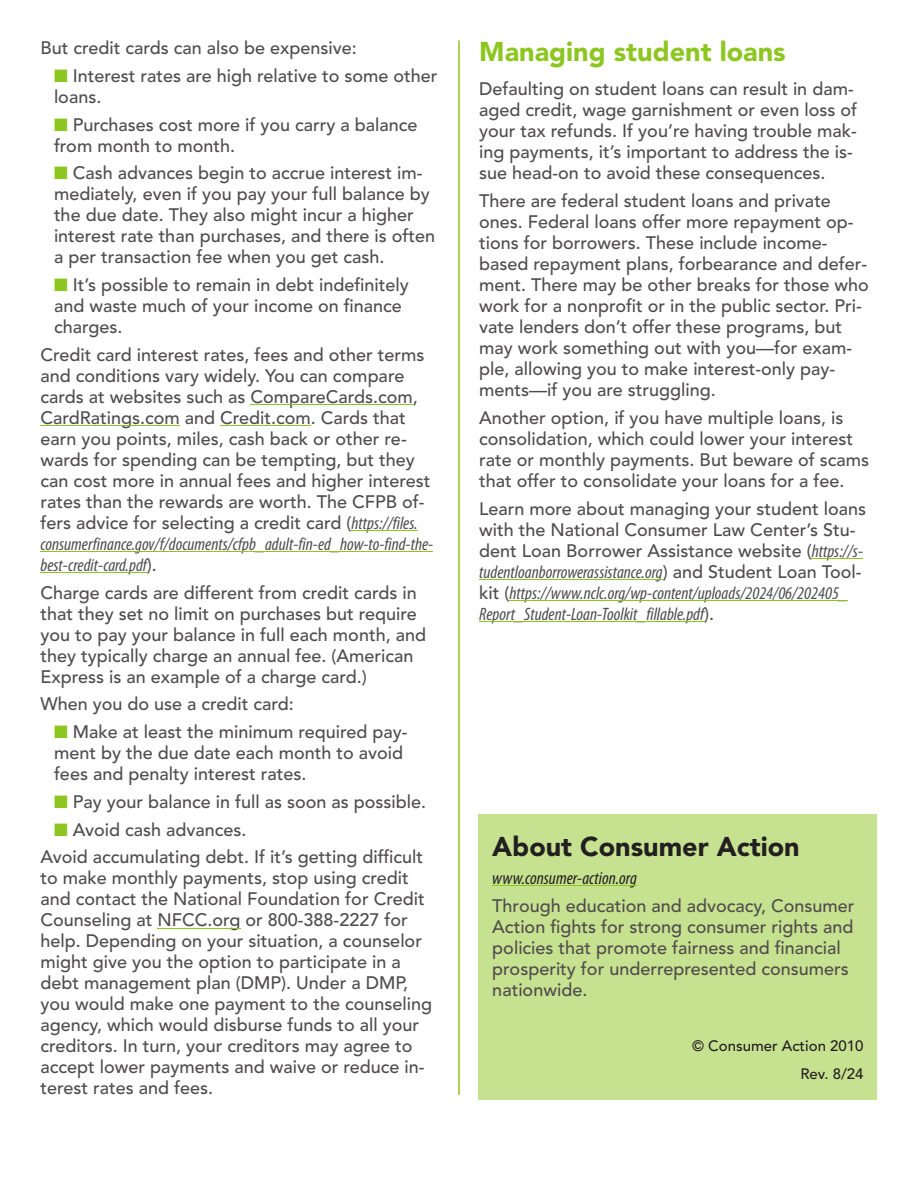
<style>
.page{position:relative;width:918px;height:1188px;background:#fff}
.page>*{position:absolute;margin:0;border:0;box-sizing:border-box;transform-origin:0 0}
.t1{font:900 27px "Avenir LT Std";color:#8dc620}
.t2{font:900 27px "Avenir LT Std";color:#231f20}
.t3{font:500 18px/21px "Avenir LT Std";color:#4f4c4c}
.t4{font:italic condensed 18px/21px "Myriad Pro";color:#4f4c4c}
.t5{font:italic condensed 18px "Myriad Pro";color:#231f20}
.t6{font:500 15px/27.8px "Avenir LT Std";color:#231f20;text-align:right}
.s1{color:#8dc620}
.s2{font-family:"Myriad Pro";font-weight:400;font-style:italic;font-stretch:condensed}
.s3{font-family:"Avenir LT Std";font-weight:500;font-style:normal;font-stretch:normal}
</style>
<div class="page">
<hr style="left:251px;top:404px;width:162px;height:1px;background:#8dc620">
<hr style="left:40px;top:425px;width:140px;height:1px;background:#8dc620">
<hr style="left:220px;top:425px;width:91px;height:1px;background:#8dc620">
<hr style="left:352px;top:530px;width:66px;height:1px;background:#8dc620">
<hr style="left:40px;top:551px;width:393px;height:1px;background:#8dc620">
<hr style="left:40px;top:572px;width:107px;height:1px;background:#8dc620">
<hr style="left:158px;top:928px;width:83px;height:1px;background:#8dc620">
<hr style="left:812px;top:558px;width:51px;height:1px;background:#8dc620">
<hr style="left:479px;top:579px;width:184px;height:1px;background:#8dc620">
<hr style="left:510px;top:600px;width:338px;height:1px;background:#8dc620">
<hr style="left:479px;top:621px;width:225px;height:1px;background:#8dc620">
<hr style="left:458px;top:40px;width:2px;height:1055px;background:#8dc620">
<div style="left:479px;top:815px;width:398px;height:285px;background:#c6e290"></div>
<hr style="left:492px;top:885px;width:145px;height:1px;background:#8dc620">
<p class="t3" style="left:40px;top:39px;width:318px">But credit cards can also be expensive:</p>
<p class="t3" style="left:54px;top:67px;width:385px"><span class="s1">■</span> Interest rates are high relative to some other loans.</p>
<p class="t3" style="left:54px;top:115px;width:365px"><span class="s1">■</span> Purchases cost more if you carry a balance from month to month.</p>
<p class="t3" style="left:54px;top:164px;width:383px"><span class="s1">■</span> Cash advances begin to accrue interest im&shy;mediately, even if you pay your full balance by the due date. They also might incur a higher interest rate than purchases, and there is often a per transaction fee when you get cash.</p>
<p class="t3" style="left:54px;top:276px;width:356px"><span class="s1">■</span> It’s possible to remain in debt indefinitely and waste much of your income on finance charges.</p>
<p class="t3" style="left:40px;top:346px;width:392px">Credit card interest rates, fees and other terms and conditions vary widely. You can compare cards at websites such as CompareCards.com, CardRatings.com and Credit.com. Cards that earn you points, miles, cash back or other re&shy;wards for spending can be tempting, but they can cost more in annual fees and higher interest rates than the rewards are worth. The CFPB of&shy;fers advice for selecting a credit card (<span class="s2">https://files.</span></p>
<p class="t4" style="left:40px;top:535px;width:394px">consumerfinance.gov/f/documents/cfpb_adult-fin-ed_how-to-find-the&shy;best-credit-card.pdf<span class="s3">).</span></p>
<p class="t3" style="left:40px;top:583px;width:387px">Charge cards are different from credit cards in that they set no limit on purchases but require you to pay your balance in full each month, and they typically charge an annual fee. (American Express is an example of a charge card.)</p>
<p class="t3" style="left:40px;top:695px;width:255px">When you do use a credit card:</p>
<p class="t3" style="left:54px;top:723px;width:355px"><span class="s1">■</span> Make at least the minimum required pay&shy;ment by the due date each month to avoid fees and penalty interest rates.</p>
<p class="t3" style="left:54px;top:793px;width:374px"><span class="s1">■</span> Pay your balance in full as soon as possible.</p>
<p class="t3" style="left:40px;top:817px;width:384px;line-height:27.8px;text-indent:14px"><span class="s1">■</span> Avoid cash advances.<br>Avoid accumulating debt. If it’s getting difficult</p>
<p class="t3" style="left:40px;top:869px;width:393px">to make monthly payments, stop using credit and contact the National Foundation for Credit Counseling at NFCC.org or 800-388-2227 for help. Depending on your situation, a counselor might give you the option to participate in a debt management plan (DMP). Under a DMP, you would make one payment to the counseling agency, which would disburse funds to all your creditors. In turn, your creditors may agree to accept lower payments and waive or reduce in&shy;terest rates and fees.</p>
<h1 class="t1" style="left:479px;top:40px;width:308px">Managing student loans</h1>
<p class="t3" style="left:479px;top:80px;width:379px">Defaulting on student loans can result in dam&shy;aged credit, wage garnishment or even loss of your tax refunds. If you’re having trouble mak&shy;ing payments, it’s important to address the is&shy;sue head-on to avoid these consequences.</p>
<p class="t3" style="left:479px;top:192px;width:391px">There are federal student loans and private ones. Federal loans offer more repayment op&shy;tions for borrowers. These include income&shy;based repayment plans, forbearance and defer&shy;ment. There may be other breaks for those who work for a nonprofit or in the public sector. Pri&shy;vate lenders don’t offer these programs, but may work something out with you—for exam&shy;ple, allowing you to make interest-only pay&shy;ments—if you are struggling.</p>
<p class="t3" style="left:479px;top:409px;width:391px">Another option, if you have multiple loans, is consolidation, which could lower your interest rate or monthly payments. But beware of scams that offer to consolidate your loans for a fee.</p>
<p class="t3" style="left:479px;top:500px;width:388px">Learn more about managing your student loans with the National Consumer Law Center’s Stu&shy;dent Loan Borrower Assistance website (<span class="s2">https://s-</span></p>
<p class="t4" style="left:479px;top:563px;width:384px">tudentloanborrowerassistance.org<span class="s3">) and Student Loan Tool&shy;kit (</span>https://www.nclc.org/wp-content/uploads/2024/06/202405_<br>Report_Student-Loan-Toolkit_fillable.pdf<span class="s3">).</span></p>
<h1 class="t2" style="left:492px;top:836px;width:309px">About Consumer Action</h1>
<p class="t5" style="left:492px;top:870px;width:146px">www.consumer-action.org</p>
<p class="t3" style="left:492px;top:897px;width:364px">Through education and advocacy, Consumer Action fights for strong consumer rights and policies that promote fairness and financial prosperity for underrepresented consumers nationwide.</p>
<p class="t6" style="left:692px;top:1033px;width:173px">© Consumer Action 2010<br>Rev. 8/24</p>
</div>
